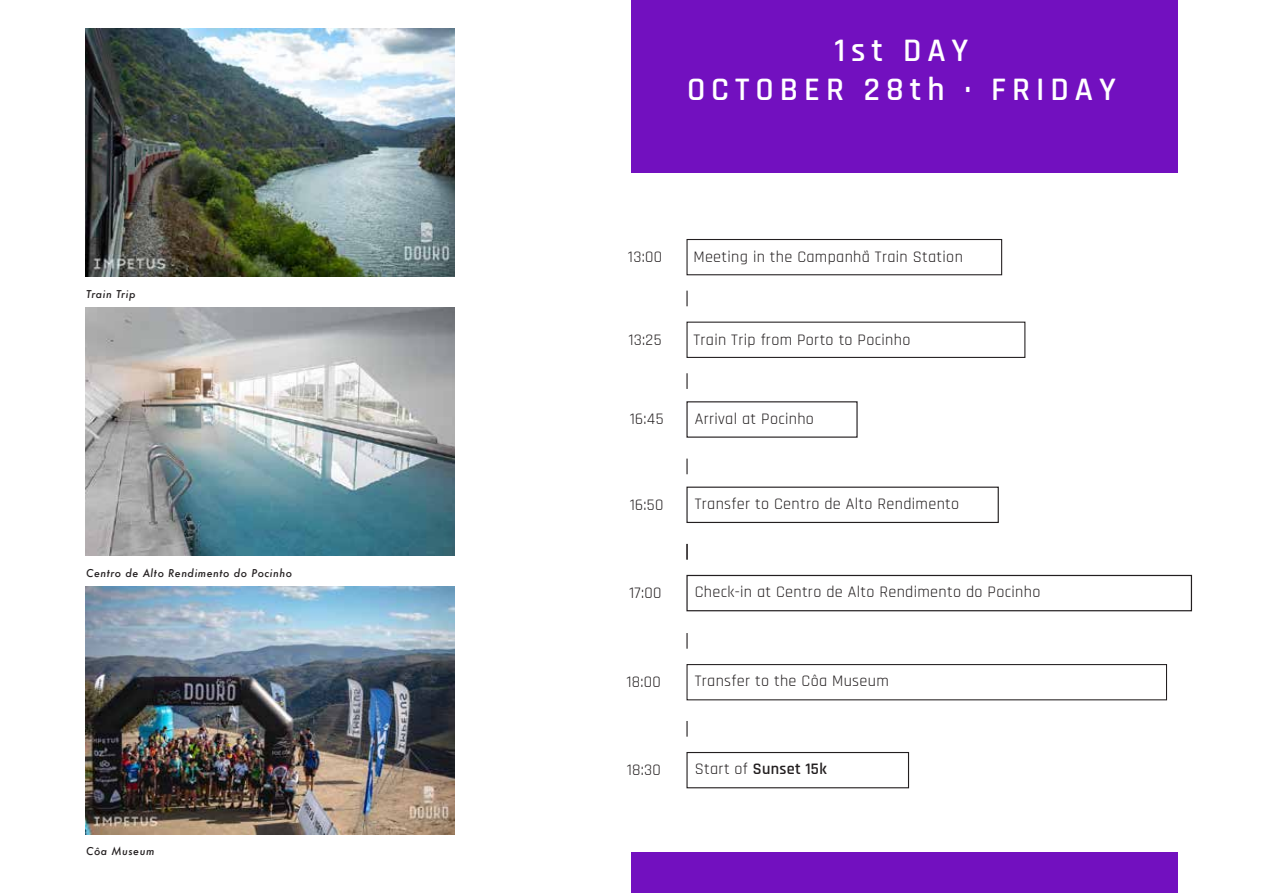
<style>
.page{position:relative;width:1263px;height:893px;background:#fff}
.page>*{position:absolute;margin:0;border:0;box-sizing:border-box;transform-origin:0 0}
.t1{font:600 33.15px/39.8px "Rajdhani";letter-spacing:.18em;color:#fff;text-align:center}
.t2{font:16.2px "Rajdhani";letter-spacing:.02em;color:#231f20}
.t3{font:600 16.2px "Rajdhani";letter-spacing:.02em;color:#231f20}
.t4{font:italic 500 10.5px "Futura";letter-spacing:.05em;color:#231f20}
.s1{font-weight:400}
</style>
<div class="page">
<div style="left:631px;top:0;width:546px;height:172px;background:#7210bf"></div>
<div style="left:631px;top:853px;width:546px;height:40px;background:#7210bf"></div>
<div style="left:686px;top:322px;width:339px;height:36px;border:1px solid #231f20"></div>
<svg style="left:686px;top:373px;width:2px;height:16px"></svg>
<div style="left:686px;top:239px;width:316px;height:36px;border:1px solid #231f20"></div>
<svg style="left:686px;top:291px;width:2px;height:15px"></svg>
<div style="left:686px;top:487px;width:313px;height:36px;border:1px solid #231f20"></div>
<svg style="left:686px;top:459px;width:2px;height:15px"></svg>
<svg style="left:686px;top:544px;width:2px;height:16px"></svg>
<div style="left:686px;top:575px;width:506px;height:36px;border:1px solid #231f20"></div>
<svg style="left:686px;top:633px;width:2px;height:16px"></svg>
<div style="left:686px;top:664px;width:481px;height:36px;border:1px solid #231f20"></div>
<svg style="left:686px;top:721px;width:2px;height:16px"></svg>
<div style="left:686px;top:752px;width:223px;height:36px;border:1px solid #231f20"></div>
<img style="left:85px;top:29px;width:369px;height:248px">
<img style="left:85px;top:308px;width:369px;height:248px">
<img style="left:85px;top:587px;width:369px;height:247px">
<p class="t4" style="left:86px;top:286px;width:51px">Train Trip</p>
<p class="t4" style="left:86px;top:566px;width:207px">Centro de Alto Rendimento do Pocinho</p>
<p class="t4" style="left:86px;top:844px;width:70px">Côa Museum</p>
<h1 class="t1" style="left:687px;top:31px;width:430px">1st DAY<br>OCTOBER 28th · FRIDAY</h1>
<p class="t2" style="left:628px;top:248px;width:36px">13:00</p>
<p class="t2" style="left:693px;top:248px;width:271px">Meeting in the Campanhã Train Station</p>
<p class="t2" style="left:628px;top:331px;width:35px">13:25</p>
<p class="t2" style="left:630px;top:410px;width:35px">16:45</p>
<p class="t2" style="left:693px;top:331px;width:218px">Train Trip from Porto to Pocinho</p>
<p class="t2" style="left:695px;top:409px;width:121px">Arrival at Pocinho</p>
<p class="t2" style="left:630px;top:495px;width:35px">16:50</p>
<p class="t2" style="left:695px;top:495px;width:266px">Transfer to Centro de Alto Rendimento</p>
<p class="t2" style="left:629px;top:583px;width:34px">17:00</p>
<p class="t2" style="left:695px;top:583px;width:347px">Check-in at Centro de Alto Rendimento do Pocinho</p>
<p class="t2" style="left:626px;top:673px;width:36px">18:00</p>
<p class="t2" style="left:695px;top:672px;width:196px">Transfer to the Côa Museum</p>
<p class="t2" style="left:627px;top:760px;width:36px">18:30</p>
<p class="t3" style="left:695px;top:759px;width:133px"><span class="s1">Start of</span> Sunset 15k</p>
</div>
